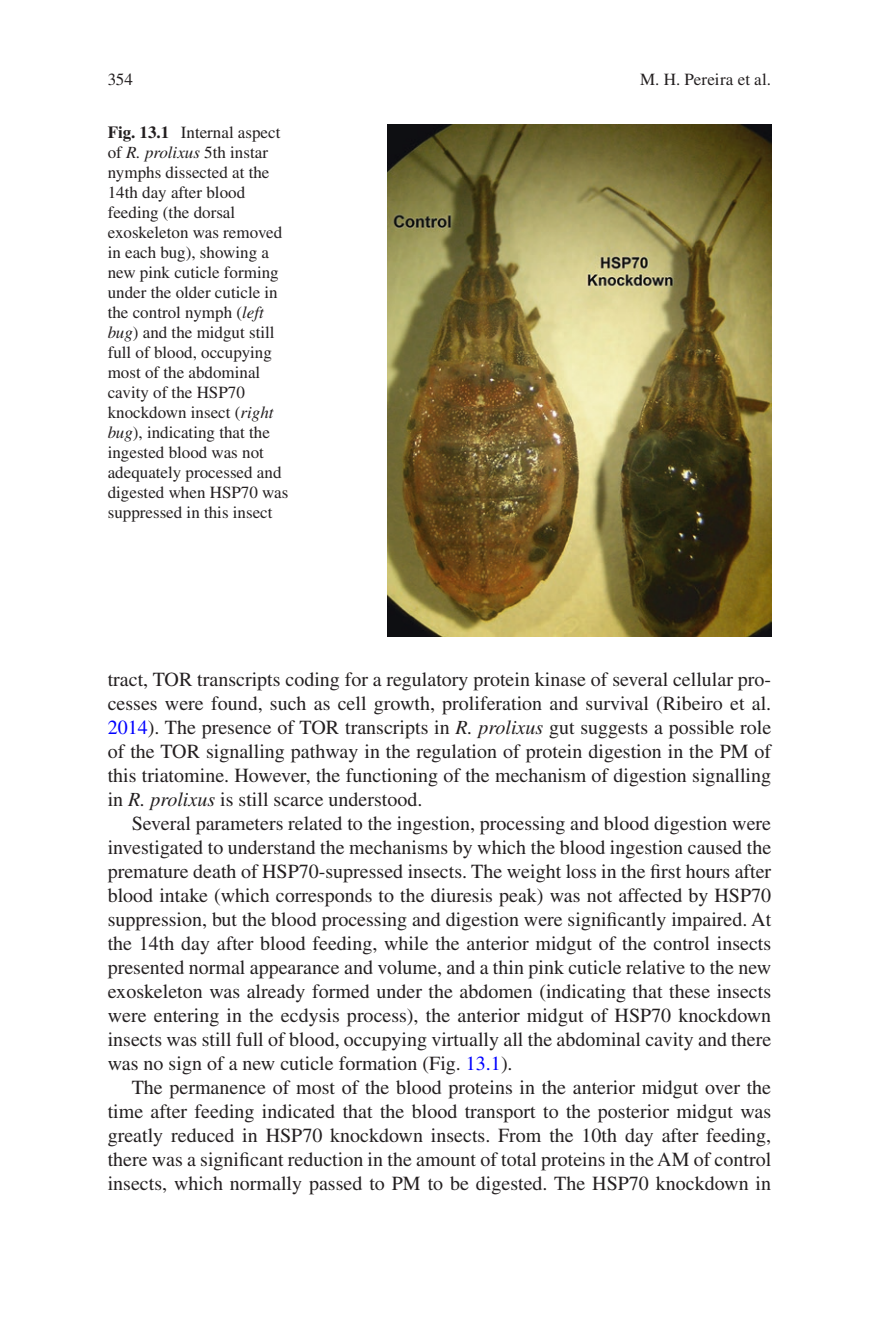
<style>
.page{position:relative;width:879px;height:1333px;background:#fff}
.page>*{position:absolute;margin:0;border:0;box-sizing:border-box;transform-origin:0 0}
.t1{font:20px/24px "Drgwxb Ywssqf Times LT Std";color:#231f20;text-align:justify}
.t2{font:17px/20px "Drgwxb Ywssqf Times LT Std";color:#231f20}
.t3{font:17px "Mvcnhk Xmvfpd Times LT Std";letter-spacing:.01em;color:#231f20}
.s1{font-family:"Lwgqlv Hsxypk Times LT Std";font-weight:700}
.s2{font-family:"Ytgvfl Vltbyk Times LT Std";font-style:italic}
.s3{color:#00f}
</style>
<div class="page">
<img style="left:387px;top:124px;width:384px;height:512px">
<p class="t2" style="left:108px;top:69px;width:27px">354</p>
<p class="t2" style="left:108px;top:122px;width:182px"><span class="s1">Fig. 13.1</span> Internal aspect of <span class="s2">R. prolixus</span> 5th instar nymphs dissected at the<br>14th day after blood feeding (the dorsal exoskeleton was removed in each bug), showing a new pink cuticle forming under the older cuticle in the control nymph (<span class="s2">left bug</span>) and the midgut still full of blood, occupying most of the abdominal cavity of the HSP70 knockdown insect (<span class="s2">right bug</span>), indicating that the ingested blood was not adequately processed and digested when HSP70 was suppressed in this insect</p>
<p class="t3" style="left:640px;top:70px;width:133px">M. H. Pereira et al.</p>
<p class="t1" style="left:108px;top:667px;width:665px">tract, TOR transcripts coding for a regulatory protein kinase of several cellular pro&shy;cesses were found, such as cell growth, proliferation and survival (Ribeiro et al.<br><span class="s3">2014</span>). The presence of TOR transcripts in <span class="s2">R. prolixus</span> gut suggests a possible role of the TOR signalling pathway in the regulation of protein digestion in the PM of this triatomine. However, the functioning of the mechanism of digestion signalling in <span class="s2">R. prolixus</span> is still scarce understood.</p>
<p class="t1" style="left:108px;top:811px;width:665px;text-indent:24px">Several parameters related to the ingestion, processing and blood digestion were investigated to understand the mechanisms by which the blood ingestion caused the premature death of HSP70-supressed insects. The weight loss in the first hours after blood intake (which corresponds to the diuresis peak) was not affected by HSP70 suppression, but the blood processing and digestion were significantly impaired. At the 14th day after blood feeding, while the anterior midgut of the control insects presented normal appearance and volume, and a thin pink cuticle relative to the new exoskeleton was already formed under the abdomen (indicating that these insects were entering in the ecdysis process), the anterior midgut of HSP70 knockdown insects was still full of blood, occupying virtually all the abdominal cavity and there was no sign of a new cuticle formation (Fig. <span class="s3">13.1</span>).</p>
<p class="t1" style="left:108px;top:1075px;width:665px;text-indent:24px">The permanence of most of the blood proteins in the anterior midgut over the time after feeding indicated that the blood transport to the posterior midgut was greatly reduced in HSP70 knockdown insects. From the 10th day after feeding, there was a significant reduction in the amount of total proteins in the AM of control insects, which normally passed to PM to be digested. The HSP70 knockdown in</p>
</div>
